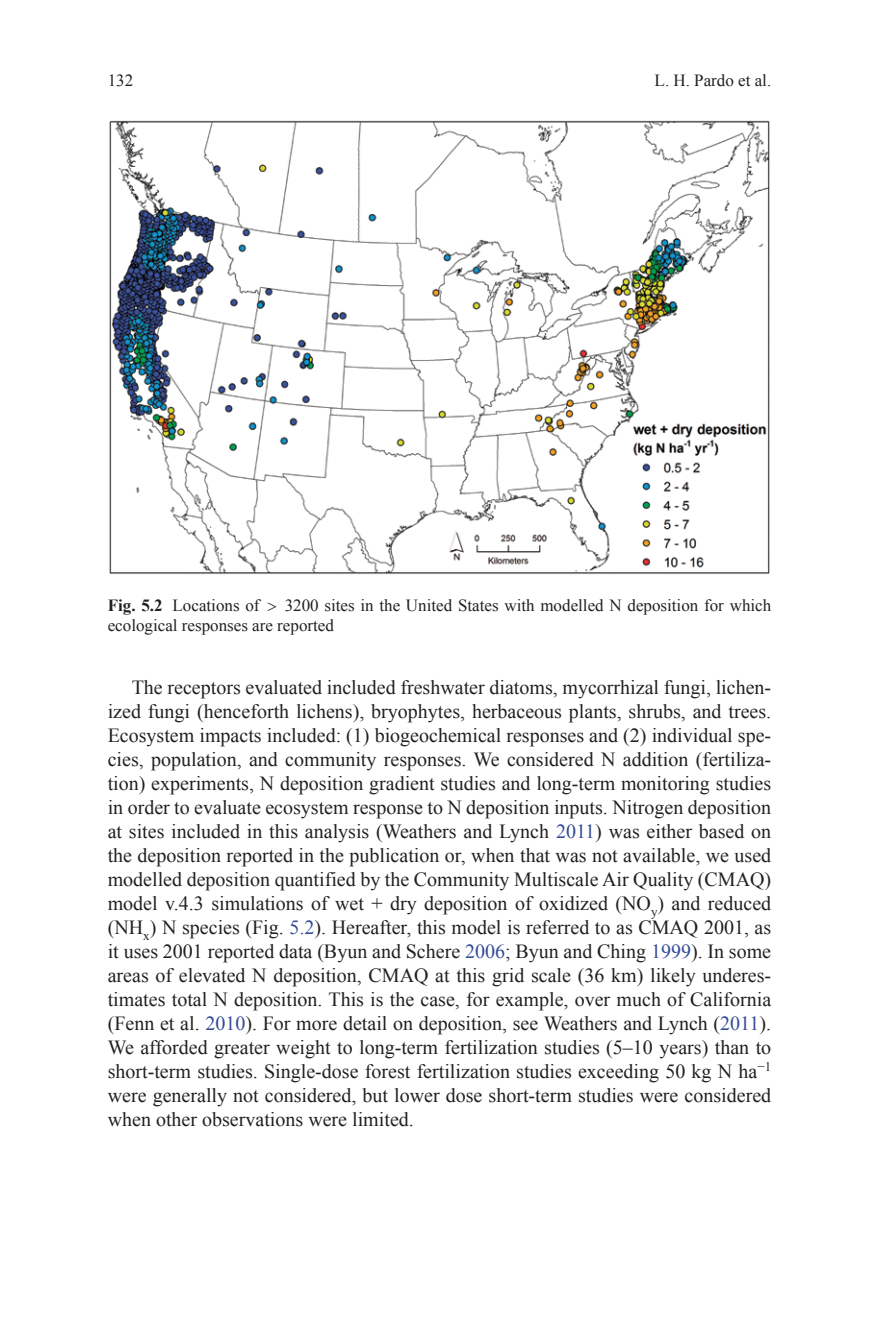
<style>
.page{position:relative;width:879px;height:1333px;background:#fff}
.page>*{position:absolute;margin:0;border:0;box-sizing:border-box;transform-origin:0 0}
.t1{font:20px/24px "Times New Roman";color:#231f20;text-align:justify}
.t2{font:20px "Times New Roman PSMT2";color:#231f20}
.t3{font:17px/20px "Times New Roman";color:#231f20}
.t4{font:17px "Times New Roman PSMT2";color:#231f20}
.s1{font-family:"Times New Roman PS Bold MT2"}
.s2{color:#324a97}
.s3{font-family:"Times New Roman"}
.s4{font-family:"Times New Roman";color:#324a97}
</style>
<div class="page">
<img style="left:109px;top:120px;width:661px;height:454px">
<p class="t3" style="left:108px;top:70px;width:27px">132</p>
<p class="t4" style="left:654px;top:69px;width:118px">L. H. Pardo et al.</p>
<p class="t3" style="left:108px;top:594px;width:153px"><span class="s1">Fig. 5.2</span> Locations of</p>
<p class="t3" style="left:108px;top:594px;width:665px;text-indent:177px">3200 sites in the United States with modelled N deposition for which ecological responses are reported</p>
<p class="t1" style="left:108px;top:674px;width:665px;text-indent:24px">The receptors evaluated included freshwater diatoms, mycorrhizal fungi, lichen&shy;ized fungi (henceforth lichens), bryophytes, herbaceous plants, shrubs, and trees.<br>Ecosystem impacts included: (1) biogeochemical responses and (2) individual spe&shy;cies, population, and community responses. We considered N addition (fertiliza&shy;tion) experiments, N deposition gradient studies and long-term monitoring studies in order to evaluate ecosystem response to N deposition inputs. Nitrogen deposition at sites included in this analysis (Weathers and Lynch <span class="s2">2011</span>) was either based on the deposition reported in the publication or, when that was not available, we used modelled deposition quantified by the Community Multiscale Air Quality (CMAQ) model v.4.3 simulations of wet + dry deposition of oxidized (NO<sub>y</sub>) and reduced</p>
<p class="t2" style="left:108px;top:913px;width:665px">(NH<sub>x</sub><span class="s3">) N species (Fig.</span> <span class="s4">5.2</span>). Hereafter, this model is referred to as CMAQ 2001, as</p>
<p class="t1" style="left:108px;top:938px;width:665px">it uses 2001 reported data (Byun and Schere <span class="s2">2006</span>; Byun and Ching <span class="s2">1999</span>). In some areas of elevated N deposition, CMAQ at this grid scale (36 km) likely underes&shy;timates total N deposition. This is the case, for example, over much of California (Fenn et al. <span class="s2">2010</span>). For more detail on deposition, see Weathers and Lynch (<span class="s2">2011</span>).<br>We afforded greater weight to long-term fertilization studies (5–10 years) than to short-term studies. Single-dose forest fertilization studies exceeding 50 kg N ha<sup>−1 </sup>were generally not considered, but lower dose short-term studies were considered when other observations were limited.</p>
</div>
